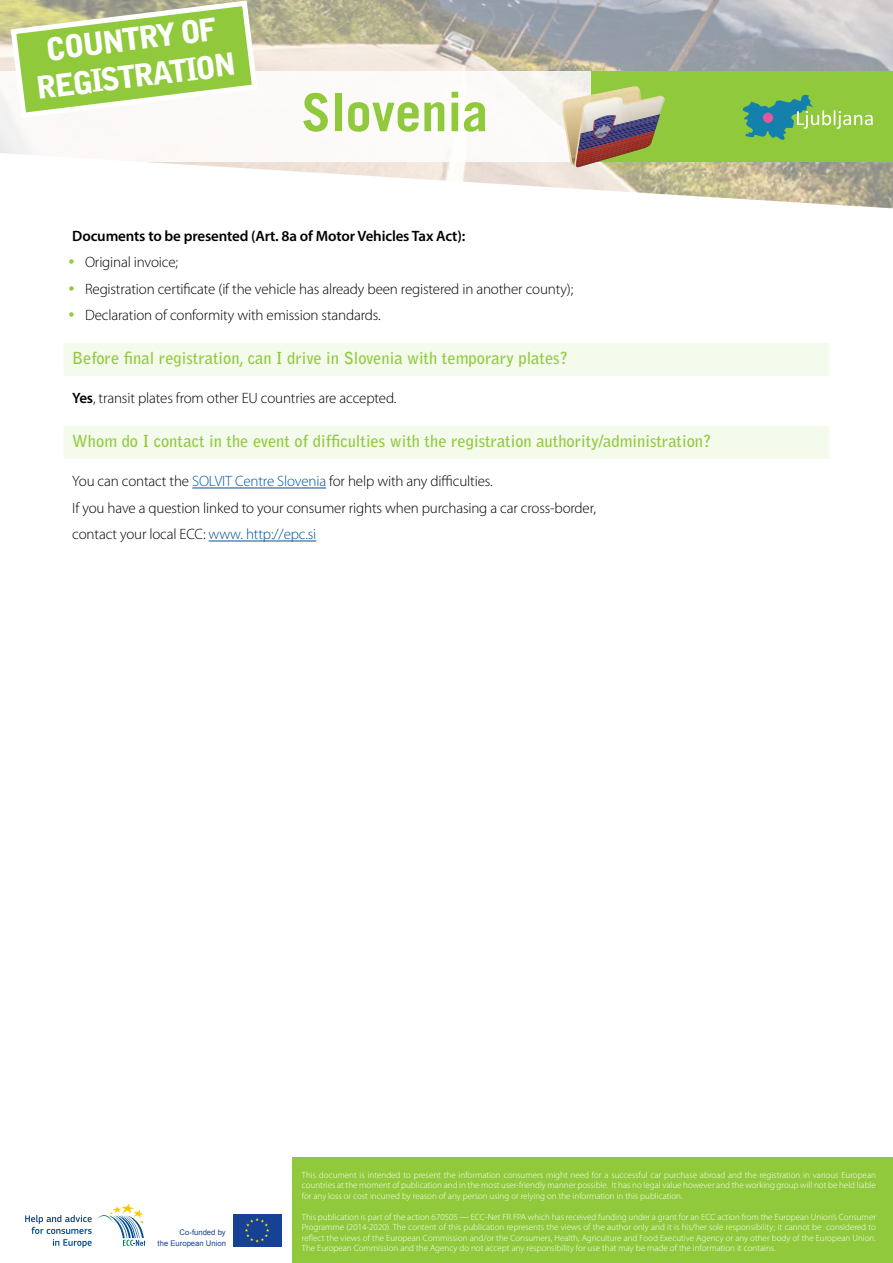
<style>
.page{position:relative;width:893px;height:1263px;background:#fff}
.page>*{position:absolute;margin:0;border:0;box-sizing:border-box;transform-origin:0 0}
.t1{font:700 52.5px "Trade Gothic LT Com";color:#90ca3c}
.t2{font:900 30.75px/36.9px "Bell Gothic Std";color:#fff;text-align:center}
.t3{font:700 16.5px "Bell Gothic Std";color:#90ca3c}
.t4{font:300 15px/26.5px "Myriad Pro";letter-spacing:-.01em;color:#000}
.t5{font:600 15px "Myriad Pro";letter-spacing:-.01em;color:#000}
.t6{font:300 9px/10.5px "Myriad Pro";color:#fff;text-align:justify}
.t7{font:7.8px/10.8px "Arial";color:#164194;text-align:right}
.s1{font-weight:600}
.s2{color:#01549c}
</style>
<div class="page">
<img style="left:0;top:0;width:893px;height:208px">
<div style="left:293px;top:1158px;width:600px;height:105px;background:#90ca3c"></div>
<div style="left:0;top:71px;width:893px;height:91px;background:#fcfaf8"></div>
<div style="left:591px;top:71px;width:302px;height:91px;background:#90ca3c"></div>
<svg style="left:8px;top:0;width:252px;height:121px"></svg>
<svg style="left:25px;top:1204px;width:120px;height:43px"></svg>
<svg style="left:233px;top:1214px;width:49px;height:33px"></svg>
<div style="left:233px;top:1214px;width:48px;height:32px;background:#164194"></div>
<svg style="left:245px;top:1218px;width:24px;height:24px"></svg>
<svg style="left:561px;top:86px;width:104px;height:81px"></svg>
<svg style="left:742px;top:95px;width:131px;height:45px"></svg>
<div style="left:64px;top:343px;width:765px;height:33px;background:#f4faec"></div>
<div style="left:64px;top:426px;width:765px;height:33px;background:#f4faec"></div>
<hr style="left:192px;top:488px;width:134px;height:1px;background:#01549c">
<hr style="left:209px;top:541px;width:107px;height:1px;background:#01549c">
<h2 class="t2" style="left:30px;top:33px;width:202px;rotate:-7deg">COUNTRY OF<br>REGISTRATION</h2>
<h1 class="t1" style="left:302px;top:80px;width:188px">Slovenia</h1>
<h3 class="t5" style="left:72px;top:226px;width:394px">Documents to be presented (Art. 8a of Motor Vehicles Tax Act):</h3>
<h3 class="t4" style="left:85px;top:249px;width:490px">Original invoice;<br>Registration certificate (if the vehicle has already been registered in another county);<br>Declaration of conformity with emission standards.</h3>
<h3 class="t3" style="left:72px;top:348px;width:497px">Before final registration, can I drive in Slovenia with temporary plates?</h3>
<h3 class="t4" style="left:72px;top:385px;width:326px"><span class="s1">Yes</span>, transit plates from other EU countries are accepted.</h3>
<h3 class="t3" style="left:72px;top:431px;width:641px">Whom do I contact in the event of difficulties with the registration authority/administration?</h3>
<h3 class="t4" style="left:72px;top:468px;width:525px">You can contact the <span class="s2">SOLVIT Centre Slovenia</span> for help with any difficulties.<br>If you have a question linked to your consumer rights when purchasing a car cross-border, contact your local ECC: <span class="s2">www. http://epc.si</span></h3>
<p class="t7" style="left:158px;top:1227px;width:70px">Co-funded by<br>the European Union</p>
<p class="t6" style="left:302px;top:1169px;width:575px">This document is intended to present the information consumers might need for a successful car purchase abroad and the registration in various European countries at the moment of publication and in the most user-friendly manner possible. It has no legal value however and the working group will not be held liable for any loss or cost incurred by reason of any person using or relying on the information in this publication.</p>
<p class="t6" style="left:302px;top:1211px;width:576px">This publication is part of the action 670505 — ECC-Net FR FPA which has received funding under a grant for an ECC action from the European Union’s Consumer Programme (2014-2020). The content of this publication represents the views of the author only and it is his/her sole responsibility; it cannot be considered to reflect the views of the European Commission and/or the Consumers, Health, Agriculture and Food Executive Agency or any other body of the European Union.<br>The European Commission and the Agency do not accept any responsibility for use that may be made of the information it contains.</p>
</div>
